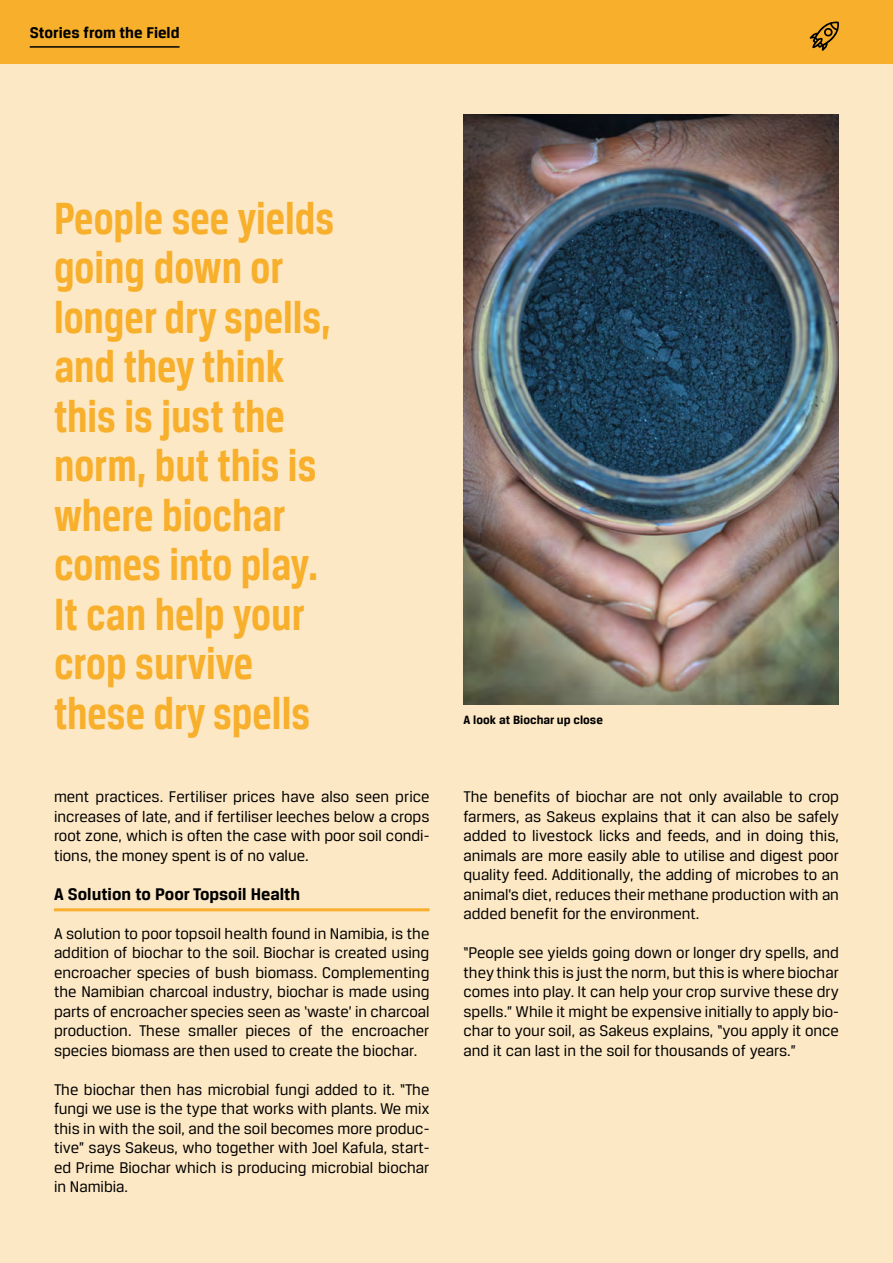
<style>
.page{position:relative;width:893px;height:1263px;background:#fde8c5}
.page>*{position:absolute;margin:0;border:0;box-sizing:border-box;transform-origin:0 0}
.Quote-norm{font:700 48px/49.5px "Breuer Condensed";color:#f7af2c}
.Zwü-Norm{font:700 18px "Breuer Text";color:#000}
.text-Norm{font:16.5px/19.5px "Breuer Text";color:#000;text-align:justify}
.Title-Head{font:700 16.5px "Breuer Text";color:#000}
.t1{font:700 12.75px "Breuer Text";color:#000}
</style>
<div class="page">
<div style="left:0;top:0;width:893px;height:64px;background:#f7af2c"></div>
<hr style="left:54px;top:908px;width:375px;height:3px;background:#f7af2c">
<img style="left:463px;top:115px;width:376px;height:590px">
<svg style="left:810px;top:21px;width:29px;height:30px"></svg>
<hr style="left:30px;top:46px;width:150px;height:2px;background:#000">
<p class="Title-Head" style="left:30px;top:23px;width:151px">Stories from the Field</p>
<p class="Quote-norm" style="left:54px;top:193px;width:282px">People see yields going down or longer dry spells, and they think this is just the norm, but this is where biochar comes into play.<br>It can help your crop survive these dry spells</p>
<p class="text-Norm" style="left:54px;top:787px;width:377px">ment practices. Fertiliser prices have also seen price increases of late, and if fertiliser leeches below a crops root zone, which is often the case with poor soil condi&shy;tions, the money spent is of no value.</p>
<p class="Zwü-Norm" style="left:54px;top:884px;width:248px">A Solution to Poor Topsoil Health</p>
<p class="text-Norm" style="left:54px;top:923px;width:377px">A solution to poor topsoil health found in Namibia, is the addition of biochar to the soil. Biochar is created using encroacher species of bush biomass. Complementing the Namibian charcoal industry, biochar is made using parts of encroacher species seen as ‘waste’ in charcoal production. These smaller pieces of the encroacher species biomass are then used to create the biochar.</p>
<p class="text-Norm" style="left:54px;top:1079px;width:377px">The biochar then has microbial fungi added to it. “The fungi we use is the type that works with plants. We mix this in with the soil, and the soil becomes more produc&shy;tive” says Sakeus, who together with Joel Kafula, start&shy;ed Prime Biochar which is producing microbial biochar in Namibia.</p>
<p class="t1" style="left:463px;top:713px;width:141px">A look at Biochar up close</p>
<p class="text-Norm" style="left:463px;top:787px;width:377px">The benefits of biochar are not only available to crop farmers, as Sakeus explains that it can also be safely added to livestock licks and feeds, and in doing this, animals are more easily able to utilise and digest poor quality feed. Additionally, the adding of microbes to an animal’s diet, reduces their methane production with an added benefit for the environment.</p>
<p class="text-Norm" style="left:463px;top:943px;width:377px">“People see yields going down or longer dry spells, and they think this is just the norm, but this is where biochar comes into play. It can help your crop survive these dry spells.” While it might be expensive initially to apply bio&shy;char to your soil, as Sakeus explains, “you apply it once and it can last in the soil for thousands of years.”</p>
</div>
